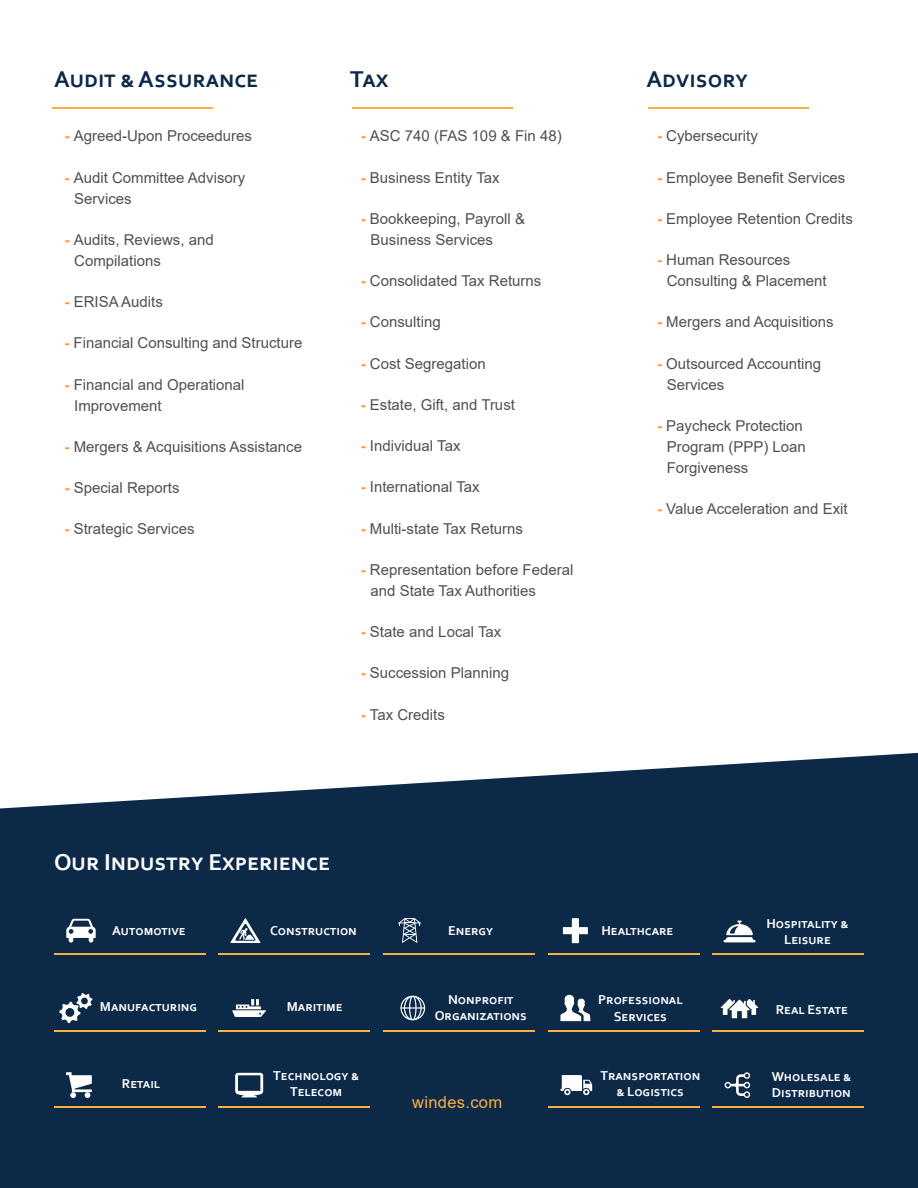
<style>
.page{position:relative;width:918px;height:1188px;background:#fff}
.page>*{position:absolute;margin:0;border:0;box-sizing:border-box;transform-origin:0 0}
.t1{font:700 24px "Corbel";color:#0c2948}
.H1_-_WHITE{font:700 24px "Corbel";color:#fff}
.t2{font:16.5px "Arial";letter-spacing:.02em;color:#fbb040}
.Bullets_-_GREY{font:15px/21px "Arial";color:#505050}
.Industry{font:700 13.5px/16.2px "Corbel";color:#fff;text-align:center}
.s1{font-weight:700;color:#f79837}
</style>
<div class="page">
<svg style="left:0;top:753px;width:918px;height:435px;background:#1d3754"></svg>
<svg style="left:720px;top:999px;width:39px;height:19px"></svg>
<svg style="left:66px;top:1072px;width:26px;height:26px"></svg>
<svg style="left:235px;top:1073px;width:28px;height:24px"></svg>
<svg style="left:560px;top:1075px;width:32px;height:20px"></svg>
<svg style="left:725px;top:1072px;width:25px;height:26px"></svg>
<svg style="left:723px;top:921px;width:33px;height:21px"></svg>
<svg style="left:59px;top:993px;width:33px;height:30px"></svg>
<svg style="left:232px;top:999px;width:34px;height:18px"></svg>
<svg style="left:400px;top:996px;width:25px;height:24px"></svg>
<svg style="left:560px;top:995px;width:30px;height:26px"></svg>
<svg style="left:563px;top:918px;width:25px;height:25px"></svg>
<svg style="left:398px;top:918px;width:24px;height:25px"></svg>
<svg style="left:230px;top:918px;width:31px;height:25px"></svg>
<svg style="left:66px;top:919px;width:30px;height:24px"></svg>
<hr style="left:713px;top:1107px;width:151px;height:1px;background:#fbb040">
<hr style="left:713px;top:1030px;width:151px;height:1px;background:#fbb040">
<hr style="left:713px;top:954px;width:151px;height:1px;background:#fbb040">
<hr style="left:383px;top:1030px;width:152px;height:1px;background:#fbb040">
<hr style="left:383px;top:954px;width:152px;height:1px;background:#fbb040">
<hr style="left:219px;top:1107px;width:151px;height:1px;background:#fbb040">
<hr style="left:219px;top:1030px;width:151px;height:1px;background:#fbb040">
<hr style="left:219px;top:954px;width:151px;height:1px;background:#fbb040">
<hr style="left:54px;top:1107px;width:151px;height:1px;background:#fbb040">
<hr style="left:54px;top:1030px;width:151px;height:1px;background:#fbb040">
<hr style="left:54px;top:954px;width:151px;height:1px;background:#fbb040">
<hr style="left:548px;top:1107px;width:151px;height:1px;background:#fbb040">
<hr style="left:548px;top:1030px;width:151px;height:1px;background:#fbb040">
<hr style="left:548px;top:954px;width:151px;height:1px;background:#fbb040">
<hr style="left:52px;top:107px;width:161px;height:1px;background:#fbb040">
<hr style="left:352px;top:107px;width:161px;height:1px;background:#fbb040">
<hr style="left:648px;top:107px;width:161px;height:1px;background:#fbb040">
<h1 class="t1" style="left:54px;top:64px;width:206px">Audit &amp; Assurance</h1>
<p class="Bullets_-_GREY" style="left:65px;top:126px;width:189px"><span class="s1">-</span> Agreed-Upon Proceedures</p>
<p class="Bullets_-_GREY" style="left:74px;top:167px;width:173px;text-indent:-10px"><span class="s1">-</span> Audit Committee Advisory<br>Services</p>
<p class="Bullets_-_GREY" style="left:74px;top:229px;width:141px;text-indent:-10px"><span class="s1">-</span> Audits, Reviews, and<br>Compilations</p>
<p class="Bullets_-_GREY" style="left:65px;top:291px;width:100px"><span class="s1">-</span> ERISA Audits</p>
<p class="Bullets_-_GREY" style="left:65px;top:333px;width:239px"><span class="s1">-</span> Financial Consulting and Structure</p>
<p class="Bullets_-_GREY" style="left:74px;top:374px;width:172px;text-indent:-10px"><span class="s1">-</span> Financial and Operational<br>Improvement</p>
<p class="Bullets_-_GREY" style="left:65px;top:436px;width:239px"><span class="s1">-</span> Mergers &amp; Acquisitions Assistance</p>
<p class="Bullets_-_GREY" style="left:65px;top:477px;width:117px"><span class="s1">-</span> Special Reports</p>
<p class="Bullets_-_GREY" style="left:65px;top:519px;width:132px"><span class="s1">-</span> Strategic Services</p>
<h1 class="t1" style="left:350px;top:64px;width:40px">Tax</h1>
<p class="Bullets_-_GREY" style="left:361px;top:126px;width:202px"><span class="s1">-</span> ASC 740 (FAS 109 &amp; Fin 48)</p>
<p class="Bullets_-_GREY" style="left:361px;top:167px;width:140px"><span class="s1">-</span> Business Entity Tax</p>
<p class="Bullets_-_GREY" style="left:371px;top:208px;width:156px;text-indent:-10px"><span class="s1">-</span> Bookkeeping, Payroll &amp;<br>Business Services</p>
<p class="Bullets_-_GREY" style="left:361px;top:270px;width:182px"><span class="s1">-</span> Consolidated Tax Returns</p>
<p class="Bullets_-_GREY" style="left:361px;top:312px;width:82px"><span class="s1">-</span> Consulting</p>
<p class="Bullets_-_GREY" style="left:361px;top:353px;width:127px"><span class="s1">-</span> Cost Segregation</p>
<p class="Bullets_-_GREY" style="left:361px;top:394px;width:156px"><span class="s1">-</span> Estate, Gift, and Trust</p>
<p class="Bullets_-_GREY" style="left:361px;top:435px;width:101px"><span class="s1">-</span> Individual Tax</p>
<p class="Bullets_-_GREY" style="left:361px;top:477px;width:120px"><span class="s1">-</span> International Tax</p>
<p class="Bullets_-_GREY" style="left:361px;top:518px;width:164px"><span class="s1">-</span> Multi-state Tax Returns</p>
<p class="Bullets_-_GREY" style="left:371px;top:559px;width:204px;text-indent:-10px"><span class="s1">-</span> Representation before Federal and State Tax Authorities</p>
<p class="Bullets_-_GREY" style="left:361px;top:621px;width:142px"><span class="s1">-</span> State and Local Tax</p>
<p class="Bullets_-_GREY" style="left:361px;top:663px;width:150px"><span class="s1">-</span> Succession Planning</p>
<p class="Bullets_-_GREY" style="left:361px;top:704px;width:86px"><span class="s1">-</span> Tax Credits</p>
<h1 class="t1" style="left:647px;top:64px;width:103px">Advisory</h1>
<p class="Bullets_-_GREY" style="left:657px;top:126px;width:102px"><span class="s1">-</span> Cybersecurity</p>
<p class="Bullets_-_GREY" style="left:657px;top:167px;width:190px"><span class="s1">-</span> Employee Benefit Services</p>
<p class="Bullets_-_GREY" style="left:657px;top:208px;width:197px"><span class="s1">-</span> Employee Retention Credits</p>
<p class="Bullets_-_GREY" style="left:667px;top:249px;width:162px;text-indent:-10px"><span class="s1">-</span> Human Resources<br>Consulting &amp; Placement</p>
<p class="Bullets_-_GREY" style="left:657px;top:312px;width:178px"><span class="s1">-</span> Mergers and Acquisitions</p>
<p class="Bullets_-_GREY" style="left:667px;top:353px;width:156px;text-indent:-10px"><span class="s1">-</span> Outsourced Accounting<br>Services</p>
<p class="Bullets_-_GREY" style="left:667px;top:415px;width:141px;text-indent:-10px"><span class="s1">-</span> Paycheck Protection<br>Program (PPP) Loan<br>Forgiveness</p>
<p class="Bullets_-_GREY" style="left:657px;top:498px;width:192px"><span class="s1">-</span> Value Acceleration and Exit</p>
<p class="H1_-_WHITE" style="left:54px;top:847px;width:278px">Our Industry Experience</p>
<p class="Industry" style="left:112px;top:922px;width:75px">Automotive</p>
<p class="Industry" style="left:270px;top:922px;width:88px">Construction</p>
<p class="Industry" style="left:448px;top:922px;width:47px">Energy</p>
<p class="Industry" style="left:601px;top:923px;width:73px">Healthcare</p>
<p class="Industry" style="left:767px;top:915px;width:83px">Hospitality &amp;<br>Leisure</p>
<p class="Industry" style="left:100px;top:998px;width:99px">Manufacturing</p>
<p class="Industry" style="left:287px;top:998px;width:57px">Maritime</p>
<p class="Industry" style="left:435px;top:991px;width:94px">Nonprofit<br>Organizations</p>
<p class="Industry" style="left:598px;top:992px;width:86px">Professional<br>Services</p>
<p class="Industry" style="left:776px;top:1001px;width:74px">Real Estate</p>
<p class="Industry" style="left:122px;top:1075px;width:40px">Retail</p>
<p class="Industry" style="left:273px;top:1067px;width:87px">Technology &amp;<br>Telecom</p>
<p class="t2" style="left:412px;top:1091px;width:92px">windes.com</p>
<p class="Industry" style="left:600px;top:1067px;width:101px">Transportation &amp; Logistics</p>
<p class="Industry" style="left:772px;top:1068px;width:81px;text-align:left">Wholesale &amp;<br>Distribution</p>
</div>
